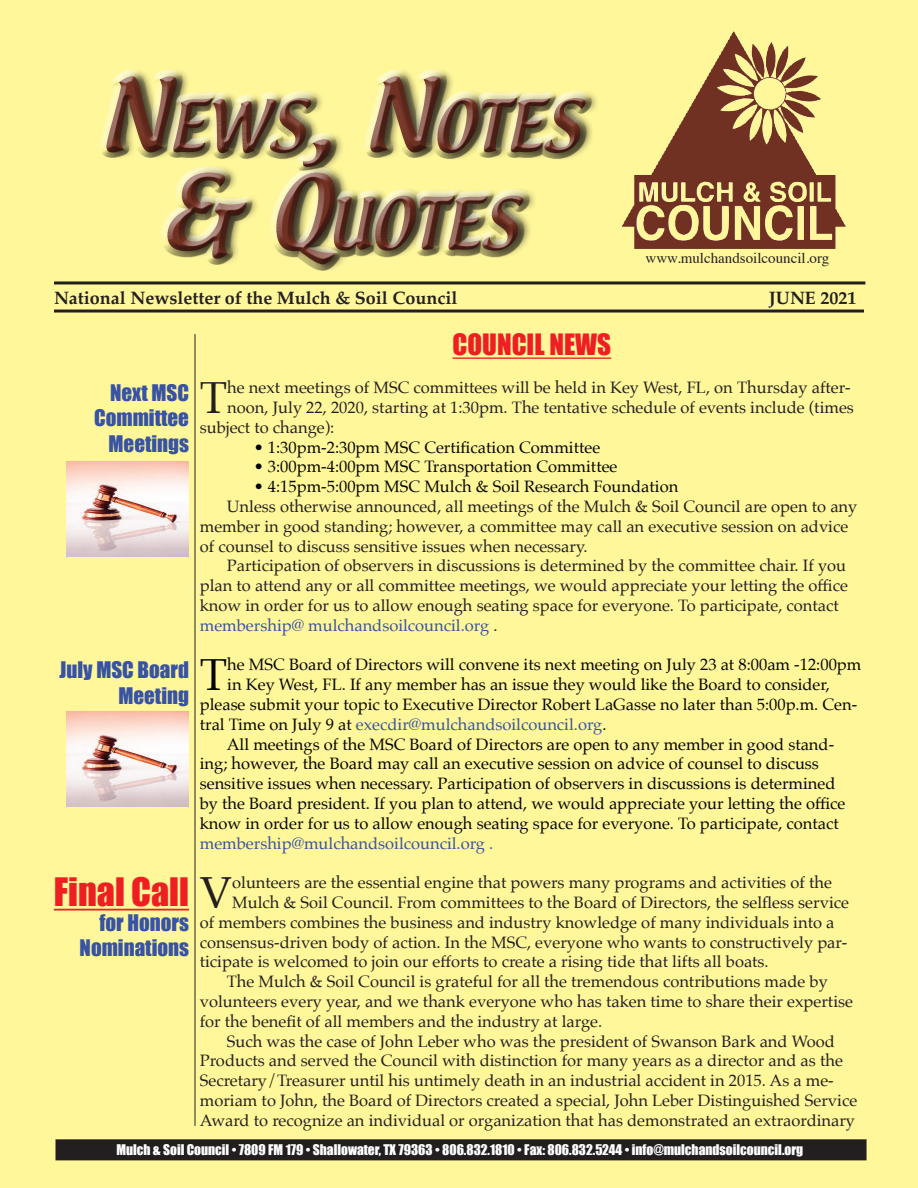
<style>
.page{position:relative;width:918px;height:1188px;background:#fff79a}
.page>*{position:absolute;margin:0;border:0;box-sizing:border-box;transform-origin:0 0}
.t1{font:63px/97.5px "Textile";color:#703122;text-align:center}
.t2{font:44.85px "Palatino";color:#231f20}
.t3{font:44.85px "Palatino";color:#040503}
.t4{font:36px "Impact";color:#ee1f23}
.t5{font:27px "Impact";color:#ee1f23}
.t6{font:21px/25.2px "Impact";color:#3853a3;text-align:right}
.t7{font:700 18px "Palatino";color:#231f20}
.t8{font:16.5px/19.8px "Palatino";color:#231f20}
.t9{font:16.5px "Palatino";color:#040503}
.t10{font:16.5px "Palatino";color:#3853a3}
.t11{font:15px "Times";color:#231f20}
.t12{font:13.5px "Impact";color:#fff}
.s1{font-size:90px}
.s2{color:#3853a3}
.s3{color:#040503}
</style>
<div class="page">
<hr style="left:54px;top:310px;width:810px;height:3px;background:#231f20">
<hr style="left:54px;top:281px;width:811px;height:3px;background:#231f20">
<div style="left:105px;top:68px;width:495px;height:204px;background:#fff79a"></div>
<div style="left:100px;top:70px;width:491px;height:189px;background:#fff;opacity:.75"></div>
<div style="left:102px;top:74px;width:490px;height:197px;background:#231f20;opacity:.75"></div>
<div style="left:56px;top:1140px;width:810px;height:20px;background:#231f20"></div>
<div style="left:56px;top:1139px;width:811px;height:21px;border:2px solid #231f20"></div>
<hr style="left:195px;top:334px;width:1px;height:792px;background:#231f20">
<img style="left:622px;top:31px;width:224px;height:218px">
<hr style="left:453px;top:357px;width:158px;height:2px;background:#ee1f23">
<hr style="left:54px;top:909px;width:135px;height:2px;background:#ee1f23">
<img style="left:67px;top:461px;width:122px;height:95px">
<img style="left:67px;top:712px;width:122px;height:95px">
<h1 class="t1" style="left:100px;top:80px;width:481px"><span class="s1">N</span>EWS<span class="s1">, N</span>OTES <span class="s1">&amp; Q</span>UOTES</h1>
<p class="t11" style="left:646px;top:244px;width:185px">www.mulchandsoilcouncil.org</p>
<p class="t7" style="left:54px;top:282px;width:405px">National Newsletter of the Mulch &amp; Soil Council</p>
<p class="t7" style="left:769px;top:282px;width:89px">JUNE 2021</p>
<h3 class="t5" style="left:453px;top:328px;width:160px">COUNCIL NEWS</h3>
<h2 class="t2" style="left:200px;top:360px;width:29px">T</h2>
<p class="t8" style="left:227px;top:378px;width:625px">he next meetings of MSC committees will be held in Key West, FL, on Thursday after-</p>
<p class="t6" style="left:94px;top:380px;width:96px">Next MSC<br>Committee<br>Meetings</p>
<p class="t8" style="left:227px;top:397px;width:628px">noon, July 22, 2020, starting at 1:30pm. The tentative schedule of events include (times</p>
<p class="t8" style="left:200px;top:417px;width:136px">subject to change):</p>
<p class="t9" style="left:254px;top:433px;width:348px">• 1:30pm-2:30pm MSC Certification Committee</p>
<p class="t9" style="left:254px;top:453px;width:365px">• 3:00pm-4:00pm MSC Transportation Committee</p>
<p class="t9" style="left:254px;top:473px;width:426px">• 4:15pm-5:00pm MSC Mulch &amp; Soil Research Foundation</p>
<p class="t8" style="left:200px;top:496px;width:659px;text-indent:27px">Unless otherwise announced, all meetings of the Mulch &amp; Soil Council are open to any member in good standing; however, a committee may call an executive session on advice of counsel to discuss sensitive issues when necessary.</p>
<p class="t8" style="left:200px;top:556px;width:650px;text-indent:27px">Participation of observers in discussions is determined by the committee chair. If you plan to attend any or all committee meetings, we would appreciate your letting the office know in order for us to allow enough seating space for everyone. To participate, contact <span class="s2">membership@ mulchandsoilcouncil.org</span> .</p>
<h2 class="t3" style="left:200px;top:638px;width:29px">T</h2>
<p class="t9" style="left:227px;top:651px;width:636px">he MSC Board of Directors will convene its next meeting on July 23 at 8:00am -12:00pm</p>
<p class="t6" style="left:60px;top:657px;width:131px">July MSC Board<br>Meeting</p>
<p class="t9" style="left:227px;top:671px;width:604px">in Key West, FL. If any member has an issue they would like the Board to consider,</p>
<p class="t9" style="left:200px;top:691px;width:659px">please submit your topic to Executive Director Robert LaGasse no later than 5:00p.m. Cen-</p>
<p class="t10" style="left:200px;top:711px;width:408px"><span class="s3">tral Time on July 9 at</span> execdir@mulchandsoilcouncil.org<span class="s3">.</span></p>
<p class="t9" style="left:227px;top:730px;width:609px">All meetings of the MSC Board of Directors are open to any member in good stand-</p>
<p class="t9" style="left:200px;top:750px;width:621px">ing; however, the Board may call an executive session on advice of counsel to discuss</p>
<p class="t9" style="left:200px;top:770px;width:637px">sensitive issues when necessary. Participation of observers in discussions is determined</p>
<p class="t9" style="left:200px;top:790px;width:647px">by the Board president. If you plan to attend, we would appreciate your letting the office</p>
<p class="t9" style="left:200px;top:810px;width:641px">know in order for us to allow enough seating space for everyone. To participate, contact</p>
<p class="t10" style="left:200px;top:829px;width:295px">membership@mulchandsoilcouncil.org .</p>
<h2 class="t2" style="left:200px;top:855px;width:34px">V</h2>
<p class="t8" style="left:232px;top:873px;width:601px">olunteers are the essential engine that powers many programs and activities of the</p>
<h3 class="t4" style="left:54px;top:870px;width:137px">Final Call</h3>
<p class="t6" style="left:80px;top:910px;width:111px">for Honors<br>Nominations</p>
<p class="t8" style="left:232px;top:892px;width:618px">Mulch &amp; Soil Council. From committees to the Board of Directors, the selfless service</p>
<p class="t8" style="left:200px;top:912px;width:636px">of members combines the business and industry knowledge of many individuals into a</p>
<p class="t8" style="left:200px;top:932px;width:649px">consensus-driven body of action. In the MSC, everyone who wants to constructively par-</p>
<p class="t8" style="left:200px;top:952px;width:570px">ticipate is welcomed to join our efforts to create a rising tide that lifts all boats.</p>
<p class="t8" style="left:227px;top:972px;width:603px">The Mulch &amp; Soil Council is grateful for all the tremendous contributions made by</p>
<p class="t8" style="left:200px;top:991px;width:655px">volunteers every year, and we thank everyone who has taken time to share their expertise</p>
<p class="t8" style="left:200px;top:1011px;width:404px">for the benefit of all members and the industry at large.</p>
<p class="t8" style="left:227px;top:1031px;width:610px">Such was the case of John Leber who was the president of Swanson Bark and Wood</p>
<p class="t8" style="left:200px;top:1051px;width:645px">Products and served the Council with distinction for many years as a director and as the</p>
<p class="t8" style="left:200px;top:1071px;width:635px">Secretary/Treasurer until his untimely death in an industrial accident in 2015. As a me-</p>
<p class="t8" style="left:200px;top:1090px;width:659px">moriam to John, the Board of Directors created a special, John Leber Distinguished Service</p>
<p class="t8" style="left:200px;top:1110px;width:657px">Award to recognize an individual or organization that has demonstrated an extraordinary</p>
<p class="t12" style="left:116px;top:1142px;width:688px">Mulch &amp; Soil Council • 7809 FM 179 • Shallowater, TX 79363 • 806.832.1810 • Fax: 806.832.5244 • info@mulchandsoilcouncil.org</p>
</div>
